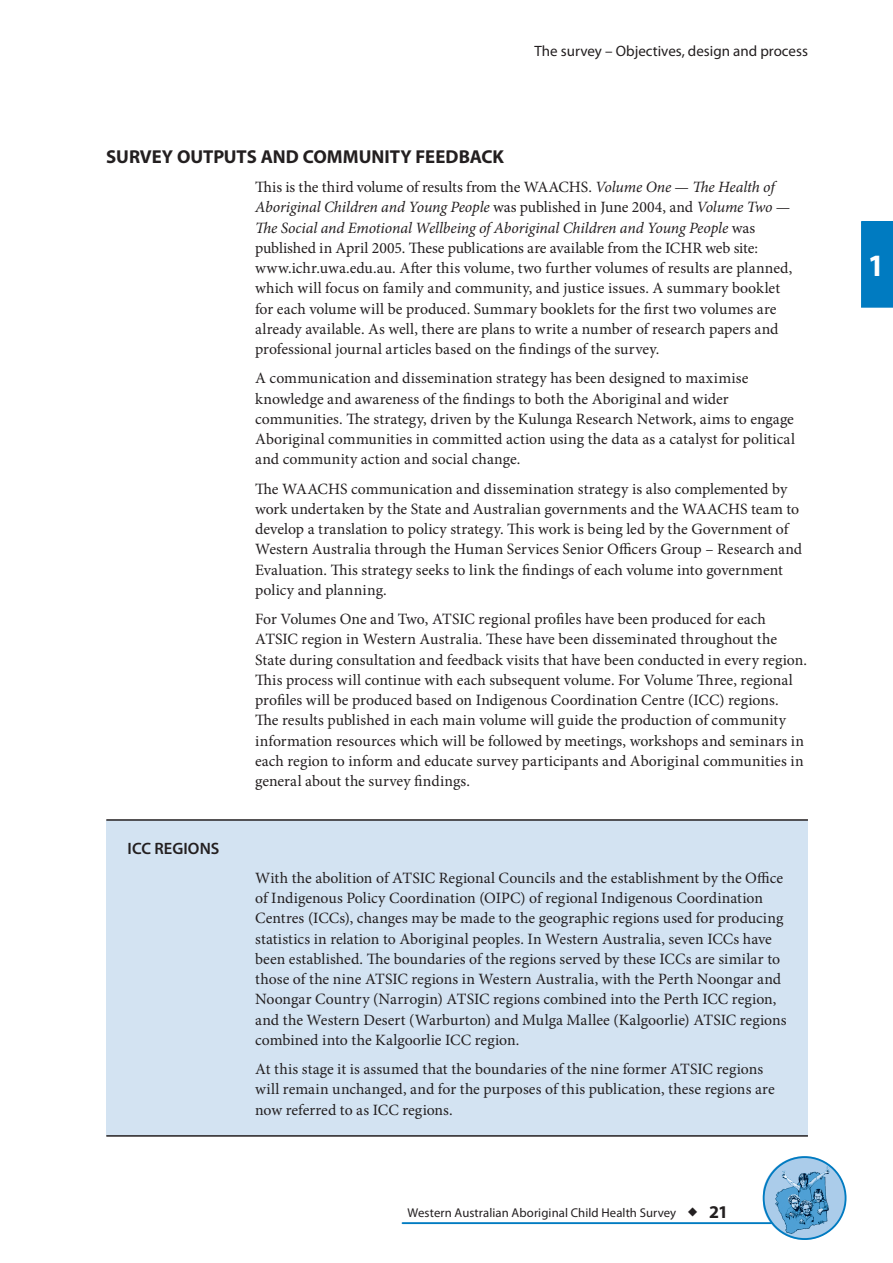
<style>
.page{position:relative;width:893px;height:1263px;background:#fff}
.page>*{position:absolute;margin:0;border:0;box-sizing:border-box;transform-origin:0 0}
.t1{font:700 31.2px "Myriad Pro";color:#fff;scale:.96 1}
.Section_Title{font:700 18.75px "Myriad Pro";color:#231f20}
.t2{font:700 18px "Myriad Pro";color:#231f20}
.Comment_Box_Title{font:600 16.5px "Myriad Pro";letter-spacing:.005em;color:#231f20}
.Body_Text{font:15.75px/20.2px "Minion Pro";color:#231f20}
.t3{font:15px "Myriad Pro";color:#231f20}
.t4{font:12.75px "Myriad Pro";letter-spacing:.005em;color:#231f20}
.s1{font-style:italic}
</style>
<div class="page">
<img style="left:763px;top:1156px;width:83px;height:84px">
<div style="left:763px;top:1156px;width:83px;height:84px;border:2px solid #007bc1;border-radius:50%"></div>
<hr style="left:402px;top:1222px;width:369px;height:2px;background:#007bc1">
<div style="left:861px;top:221px;width:32px;height:87px;background:#007bc1"></div>
<div style="left:106px;top:820px;width:702px;height:316px;background:#d3e3f2"></div>
<hr style="left:106px;top:819px;width:702px;height:2px;background:#231f20">
<hr style="left:106px;top:1135px;width:702px;height:2px;background:#231f20">
<p class="t3" style="left:534px;top:42px;width:275px">The survey – Objectives, design and process</p>
<p class="Section_Title" style="left:106px;top:144px;width:399px">SURVEY OUTPUTS AND COMMUNITY FEEDBACK</p>
<p class="Body_Text" style="left:255px;top:177px;width:539px">This is the third volume of results from the WAACHS. <span class="s1">Volume One</span> — <span class="s1">The Health of Aboriginal Children and Young People</span> was published in June 2004, and <span class="s1">Volume Two</span> — <span class="s1">The Social and Emotional Wellbeing of Aboriginal Children and Young People</span> was published in April 2005. These publications are available from the ICHR web site: www.ichr.uwa.edu.au. After this volume, two further volumes of results are planned, which will focus on family and community, and justice issues. A summary booklet for each volume will be produced. Summary booklets for the first two volumes are already available. As well, there are plans to write a number of research papers and professional journal articles based on the findings of the survey.</p>
<p class="Body_Text" style="left:255px;top:368px;width:541px">A communication and dissemination strategy has been designed to maximise knowledge and awareness of the findings to both the Aboriginal and wider communities. The strategy, driven by the Kulunga Research Network, aims to engage Aboriginal communities in committed action using the data as a catalyst for political and community action and social change.</p>
<p class="Body_Text" style="left:255px;top:479px;width:548px">The WAACHS communication and dissemination strategy is also complemented by work undertaken by the State and Australian governments and the WAACHS team to develop a translation to policy strategy. This work is being led by the Government of Western Australia through the Human Services Senior Officers Group – Research and Evaluation. This strategy seeks to link the findings of each volume into government policy and planning.</p>
<p class="Body_Text" style="left:255px;top:609px;width:552px">For Volumes One and Two, ATSIC regional profiles have been produced for each ATSIC region in Western Australia. These have been disseminated throughout the State during consultation and feedback visits that have been conducted in every region.<br>This process will continue with each subsequent volume. For Volume Three, regional profiles will be produced based on Indigenous Coordination Centre (ICC) regions.<br>The results published in each main volume will guide the production of community information resources which will be followed by meetings, workshops and seminars in each region to inform and educate survey participants and Aboriginal communities in general about the survey findings.</p>
<p class="Comment_Box_Title" style="left:128px;top:839px;width:92px">ICC REGIONS</p>
<p class="Body_Text" style="left:255px;top:868px;width:533px">With the abolition of ATSIC Regional Councils and the establishment by the Office of Indigenous Policy Coordination (OIPC) of regional Indigenous Coordination Centres (ICCs), changes may be made to the geographic regions used for producing statistics in relation to Aboriginal peoples. In Western Australia, seven ICCs have been established. The boundaries of the regions served by these ICCs are similar to those of the nine ATSIC regions in Western Australia, with the Perth Noongar and Noongar Country (Narrogin) ATSIC regions combined into the Perth ICC region, and the Western Desert (Warburton) and Mulga Mallee (Kalgoorlie) ATSIC regions combined into the Kalgoorlie ICC region.</p>
<p class="Body_Text" style="left:255px;top:1059px;width:521px">At this stage it is assumed that the boundaries of the nine former ATSIC regions will remain unchanged, and for the purposes of this publication, these regions are now referred to as ICC regions.</p>
<p class="t4" style="left:407px;top:1205px;width:270px">Western Australian Aboriginal Child Health Survey</p>
<p class="t2" style="left:709px;top:1201px;width:21px">21</p>
<h1 class="t1" style="left:868px;top:245px;width:19px">1</h1>
</div>
